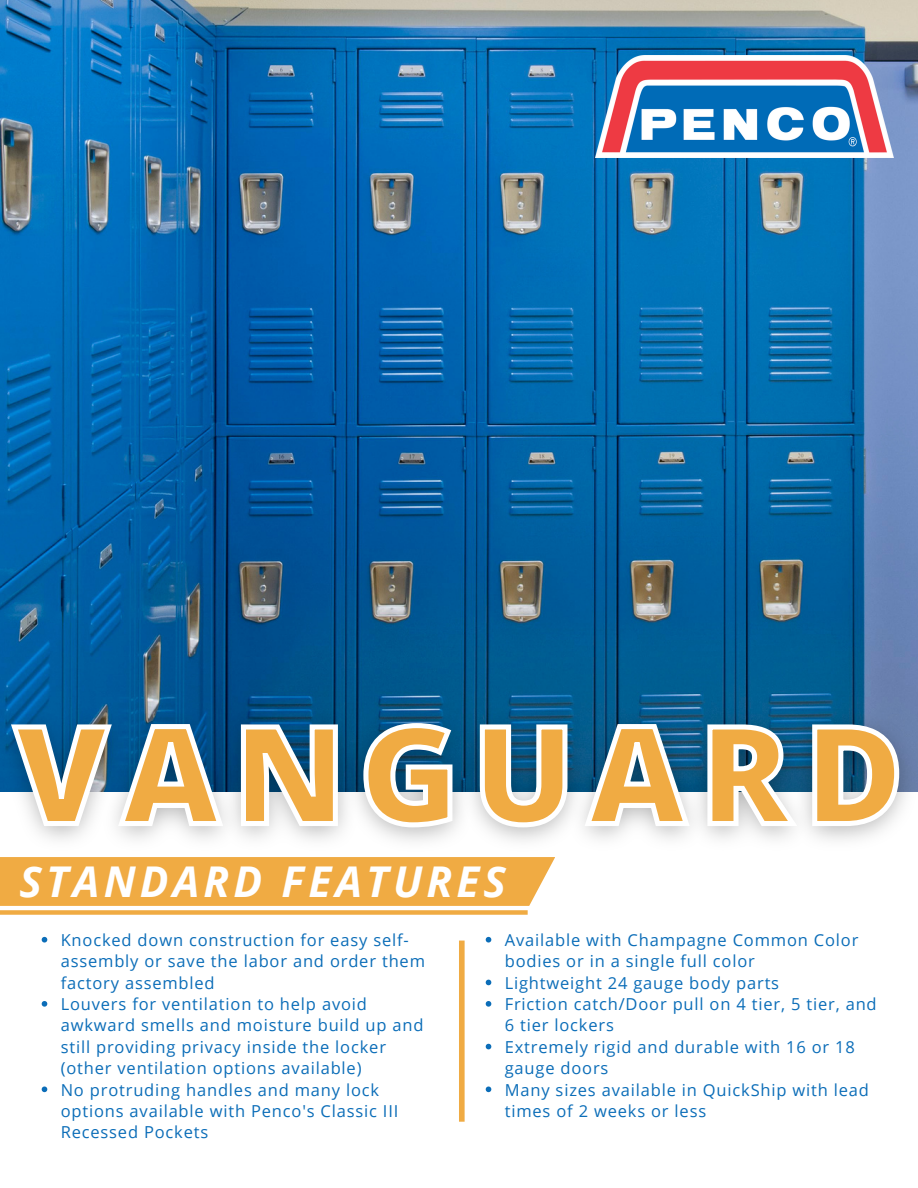
<style>
.page{position:relative;width:918px;height:1188px;background:#fff}
.page>*{position:absolute;margin:0;border:0;box-sizing:border-box;transform-origin:0 0}
.t1{font:800 135.3px "Open Sans";letter-spacing:.1em;color:#f0ab43}
.t2{font:italic 700 42.45px "Open Sans";letter-spacing:.1em;color:#fff}
.t3{font:16.5px/21.3px "Open Sans";letter-spacing:.05em;color:#0b6db8}
</style>
<div class="page">
<img style="left:0;top:0;width:918px;height:652px">
<div style="left:459px;top:941px;width:6px;height:181px;background:#f0ab43"></div>
<div style="left:0;top:910px;width:528px;height:5px;background:#f0ab43"></div>
<img style="left:595px;top:55px;width:299px;height:103px">
<svg style="left:0;top:903px;width:531px;height:3px;background:#f0ad48"></svg>
<img style="left:0;top:652px;width:918px;height:251px">
<svg style="left:7px;top:715px;width:895px;height:143px"></svg>
<svg style="left:486px;top:937px;width:5px;height:6px"></svg>
<svg style="left:486px;top:980px;width:5px;height:5px"></svg>
<svg style="left:486px;top:1001px;width:5px;height:6px"></svg>
<svg style="left:486px;top:1044px;width:5px;height:5px"></svg>
<svg style="left:486px;top:1087px;width:5px;height:5px"></svg>
<svg style="left:42px;top:937px;width:5px;height:6px"></svg>
<svg style="left:42px;top:1001px;width:5px;height:6px"></svg>
<svg style="left:42px;top:1087px;width:5px;height:5px"></svg>
<p class="t1" style="left:14px;top:679px;width:890px">VANGUARD</p>
<p class="t2" style="left:20px;top:851px;width:488px">STANDARD FEATURES</p>
<p class="t3" style="left:61px;top:929px;width:366px">Knocked down construction for easy self&shy;assembly or save the labor and order them factory assembled</p>
<p class="t3" style="left:61px;top:993px;width:364px">Louvers for ventilation to help avoid awkward smells and moisture build up and still providing privacy inside the locker (other ventilation options available)</p>
<p class="t3" style="left:61px;top:1078px;width:339px">No protruding handles and many lock options available with Penco's Classic III<br>Recessed Pockets</p>
<p class="t3" style="left:505px;top:929px;width:355px">Available with Champagne Common Color bodies or in a single full color</p>
<p class="t3" style="left:505px;top:972px;width:276px">Lightweight 24 gauge body parts</p>
<p class="t3" style="left:505px;top:993px;width:373px">Friction catch/Door pull on 4 tier, 5 tier, and<br>6 tier lockers</p>
<p class="t3" style="left:505px;top:1036px;width:352px">Extremely rigid and durable with 16 or 18 gauge doors</p>
<p class="t3" style="left:505px;top:1078px;width:366px">Many sizes available in QuickShip with lead times of 2 weeks or less</p>
</div>
